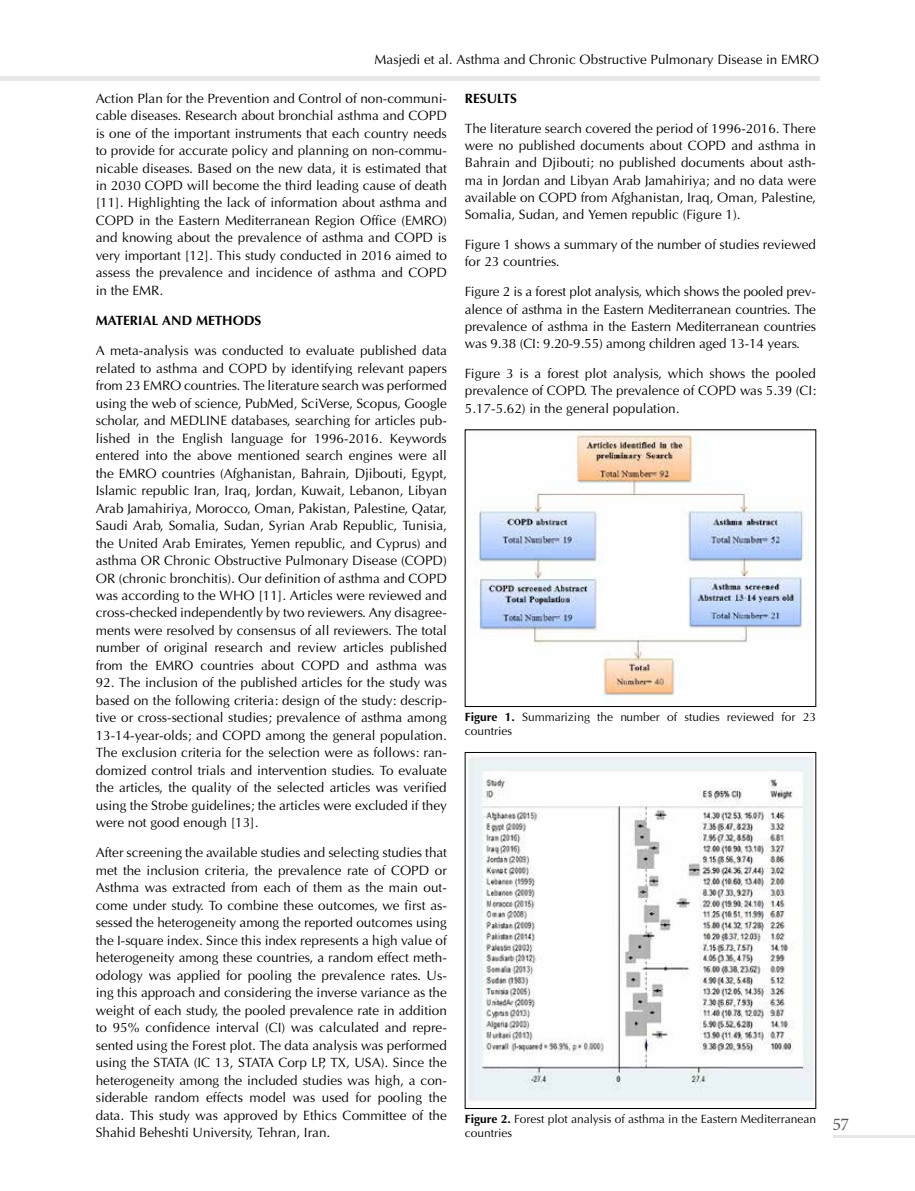
<style>
.page{position:relative;width:915px;height:1191px;background:#fff}
.page>*{position:absolute;margin:0;border:0;box-sizing:border-box;transform-origin:0 0}
.t1{font:18px "Minion Pro";color:#58595b}
.t2{font:13.5px/17.4px "Optima Normal Tr";color:#000;text-align:justify}
.t3{font:13.5px "Optima Bold Tr";color:#000}
.t4{font:12px/14.4px "Optima Normal Tr";color:#000}
.s1{font-family:"Optima Bold Tr"}
</style>
<div class="page">
<img style="left:468px;top:756px;width:345px;height:345px">
<img style="left:476px;top:431px;width:331px;height:266px">
<hr style="left:0;top:77px;width:819px;height:4px;background:#e6e7e8">
<hr style="left:833px;top:1135px;width:81px;height:3px;background:#e6e7e8">
<p class="t2" style="left:374px;top:51px;width:446px">Masjedi et al. Asthma and Chronic Obstructive Pulmonary Disease in EMRO</p>
<p class="t2" style="left:96px;top:89px;width:352px">Action Plan for the Prevention and Control of non-communi&shy;cable diseases. Research about bronchial asthma and COPD is one of the important instruments that each country needs to provide for accurate policy and planning on non-commu&shy;nicable diseases. Based on the new data, it is estimated that in 2030 COPD will become the third leading cause of death [11]. Highlighting the lack of information about asthma and COPD in the Eastern Mediterranean Region Office (EMRO) and knowing about the prevalence of asthma and COPD is very important [12]. This study conducted in 2016 aimed to assess the prevalence and incidence of asthma and COPD in the EMR.</p>
<p class="t3" style="left:96px;top:312px;width:167px">MATERIAL AND METHODS</p>
<p class="t2" style="left:96px;top:342px;width:352px">A meta-analysis was conducted to evaluate published data related to asthma and COPD by identifying relevant papers from 23 EMRO countries. The literature search was performed using the web of science, PubMed, SciVerse, Scopus, Google scholar, and MEDLINE databases, searching for articles pub&shy;lished in the English language for 1996-2016. Keywords entered into the above mentioned search engines were all the EMRO countries (Afghanistan, Bahrain, Djibouti, Egypt, Islamic republic Iran, Iraq, Jordan, Kuwait, Lebanon, Libyan Arab Jamahiriya, Morocco, Oman, Pakistan, Palestine, Qatar, Saudi Arab, Somalia, Sudan, Syrian Arab Republic, Tunisia, the United Arab Emirates, Yemen republic, and Cyprus) and asthma OR Chronic Obstructive Pulmonary Disease (COPD)<br>OR (chronic bronchitis). Our definition of asthma and COPD was according to the WHO [11]. Articles were reviewed and cross-checked independently by two reviewers. Any disagree&shy;ments were resolved by consensus of all reviewers. The total number of original research and review articles published from the EMRO countries about COPD and asthma was</p>
<p class="t2" style="left:96px;top:674px;width:352px">92. The inclusion of the published articles for the study was based on the following criteria: design of the study: descrip&shy;tive or cross-sectional studies; prevalence of asthma among 13-14-year-olds; and COPD among the general population.<br>The exclusion criteria for the selection were as follows: ran&shy;domized control trials and intervention studies. To evaluate the articles, the quality of the selected articles was verified using the Strobe guidelines; the articles were excluded if they were not good enough [13].</p>
<p class="t2" style="left:96px;top:844px;width:352px">After screening the available studies and selecting studies that met the inclusion criteria, the prevalence rate of COPD or Asthma was extracted from each of them as the main out&shy;come under study. To combine these outcomes, we first as&shy;sessed the heterogeneity among the reported outcomes using the I-square index. Since this index represents a high value of heterogeneity among these countries, a random effect meth&shy;odology was applied for pooling the prevalence rates. Us&shy;ing this approach and considering the inverse variance as the weight of each study, the pooled prevalence rate in addition to 95% confidence interval (CI) was calculated and repre&shy;sented using the Forest plot. The data analysis was performed using the STATA (IC 13, STATA Corp LP, TX, USA). Since the heterogeneity among the included studies was high, a con&shy;siderable random effects model was used for pooling the data. This study was approved by Ethics Committee of the Shahid Beheshti University, Tehran, Iran.</p>
<p class="t3" style="left:464px;top:90px;width:54px">RESULTS</p>
<p class="t2" style="left:464px;top:120px;width:352px">The literature search covered the period of 1996-2016. There were no published documents about COPD and asthma in Bahrain and Djibouti; no published documents about asth&shy;ma in Jordan and Libyan Arab Jamahiriya; and no data were available on COPD from Afghanistan, Iraq, Oman, Palestine, Somalia, Sudan, and Yemen republic (Figure 1).</p>
<p class="t2" style="left:464px;top:236px;width:352px">Figure 1 shows a summary of the number of studies reviewed for 23 countries.</p>
<p class="t2" style="left:464px;top:283px;width:352px">Figure 2 is a forest plot analysis, which shows the pooled prev&shy;alence of asthma in the Eastern Mediterranean countries. The prevalence of asthma in the Eastern Mediterranean countries was 9.38 (CI: 9.20-9.55) among children aged 13-14 years.</p>
<p class="t2" style="left:464px;top:365px;width:352px">Figure 3 is a forest plot analysis, which shows the pooled prevalence of COPD. The prevalence of COPD was 5.39 (CI:<br>5.17-5.62) in the general population.</p>
<p class="t4" style="left:464px;top:709px;width:352px"><span class="s1">Figure 1.</span> Summarizing the number of studies reviewed for 23 countries</p>
<p class="t4" style="left:464px;top:1111px;width:352px"><span class="s1">Figure 2.</span> Forest plot analysis of asthma in the Eastern Mediterranean countries</p>
<h1 class="t1" style="left:832px;top:1112px;width:18px">57</h1>
</div>
